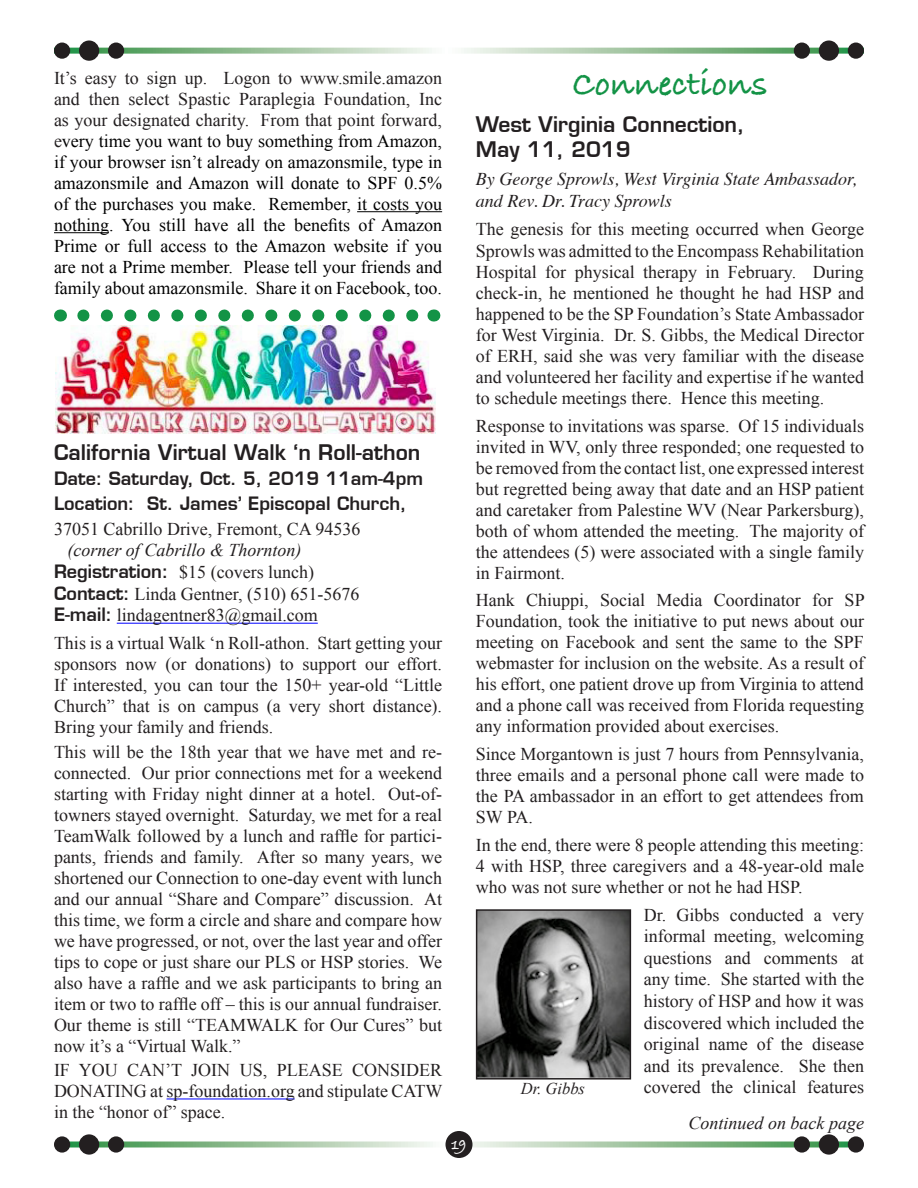
<style>
.page{position:relative;width:918px;height:1188px;background:#fff}
.page>*{position:absolute;margin:0;border:0;box-sizing:border-box;transform-origin:0 0}
.t1{font:36px "Bradley Hand ITCTT Bold";color:#139346}
.Normal_wrd_46{font:600 21px "Eurostile LT";color:#231f20}
.Normal_wrd_88{font:600 21px "Eurostile LT";color:#231f20}
.Normal_wrd_88-2{font:18px/21px "Times New Roman";color:#231f20;text-align:justify}
.Normal_wrd_46-2{font:18px/21px "Times New Roman";color:#231f20;text-align:justify}
.Normal_wrd_87{font:18px/21px "Times New Roman";color:#000;text-align:justify}
.Normal_wrd_46-3{font:600 18px "Eurostile LT";color:#231f20}
.Normal_wrd_88-3{font:italic 18px/21.6px "Times";color:#231f20}
.Normal_wrd_46-4{font:italic 18px "Times New Roman";color:#231f20}
.Normal_wrd_88-4{font:italic 16.5px "Times New Roman";color:#231f20}
.t2{font:16.5px "Bradley Hand ITCTT Bold";color:#fff;scale:.9 1}
.s1{color:#231f20}
.s2{font-family:"Eurostile LT";font-weight:600}
</style>
<div class="page">
<svg style="left:69px;top:1142px;width:780px;height:6px;background:#a4c8a6"></svg>
<div style="left:446px;top:1131px;width:26px;height:27px;background:#231f20;border-radius:50%"></div>
<div style="left:54px;top:1136px;width:16px;height:17px;background:#231f20;border-radius:50%"></div>
<div style="left:79px;top:1134px;width:20px;height:21px;background:#231f20;border-radius:50%"></div>
<div style="left:108px;top:1136px;width:16px;height:17px;background:#231f20;border-radius:50%"></div>
<div style="left:794px;top:1136px;width:16px;height:17px;background:#231f20;border-radius:50%"></div>
<div style="left:819px;top:1134px;width:20px;height:21px;background:#231f20;border-radius:50%"></div>
<div style="left:848px;top:1136px;width:16px;height:17px;background:#231f20;border-radius:50%"></div>
<svg style="left:70px;top:48px;width:778px;height:6px;background:#a6caa7"></svg>
<div style="left:54px;top:43px;width:16px;height:16px;background:#231f20;border-radius:50%"></div>
<div style="left:79px;top:40px;width:20px;height:21px;background:#231f20;border-radius:50%"></div>
<div style="left:108px;top:43px;width:16px;height:16px;background:#231f20;border-radius:50%"></div>
<div style="left:794px;top:43px;width:16px;height:16px;background:#231f20;border-radius:50%"></div>
<div style="left:819px;top:40px;width:20px;height:21px;background:#231f20;border-radius:50%"></div>
<div style="left:848px;top:43px;width:16px;height:16px;background:#231f20;border-radius:50%"></div>
<img style="left:56px;top:326px;width:379px;height:108px">
<hr style="left:357px;top:211px;width:85px;height:1px;background:#000">
<hr style="left:54px;top:232px;width:55px;height:1px;background:#000">
<hr style="left:117px;top:623px;width:201px;height:1px;background:#00f">
<hr style="left:167px;top:1099px;width:128px;height:1px;background:#00f">
<svg style="left:83px;top:310px;width:336px;height:12px"></svg>
<svg style="left:60px;top:310px;width:1px;height:12px"></svg>
<svg style="left:433px;top:310px;width:1px;height:12px"></svg>
<img style="left:479px;top:912px;width:149px;height:165px">
<div style="left:476px;top:909px;width:155px;height:171px;border:2px solid #231f20"></div>
<p class="Normal_wrd_87" style="left:54px;top:67px;width:390px"><span class="s1">It’s easy to sign up. Logon to www.smile.amazon and then select Spastic Paraplegia Foundation, Inc as your designated charity. From that point forward, e</span>very time you want to buy something from Amazon, if your browser isn’t already on amazonsmile, type in amazonsmile and Amazon will donate to SPF 0.5% of the purchases you make. Remember, it costs you nothing. You still have all the benefits of Amazon Prime or full access to the Amazon website if you are not a Prime member. Please tell your friends and family about amazonsmile. Share it on Facebook, too.</p>
<p class="Normal_wrd_46" style="left:54px;top:439px;width:368px">California Virtual Walk ‘n Roll-athon</p>
<p class="Normal_wrd_46-3" style="left:54px;top:467px;width:371px">Date: Saturday, Oct. 5, 2019 11am-4pm</p>
<p class="Normal_wrd_46-3" style="left:54px;top:492px;width:354px">Location: St. James’ Episcopal Church,</p>
<p class="Normal_wrd_46-2" style="left:54px;top:518px;width:308px">37051 Cabrillo Drive, Fremont, CA 94536</p>
<p class="Normal_wrd_46-4" style="left:68px;top:538px;width:236px">(corner of Cabrillo &amp; Thornton)</p>
<p class="Normal_wrd_46-2" style="left:54px;top:561px;width:262px"><span class="s2">Registration:</span> $15 (covers lunch)</p>
<p class="Normal_wrd_46-2" style="left:54px;top:583px;width:307px"><span class="s2">Contact:</span> Linda Gentner, (510) 651-5676</p>
<p class="Normal_wrd_46-2" style="left:54px;top:604px;width:265px"><span class="s2">E-mail:</span> lindagentner83@gmail.com</p>
<p class="Normal_wrd_46-2" style="left:54px;top:632px;width:390px">This is a virtual Walk ‘n Roll-athon. Start getting your sponsors now (or donations) to support our effort.<br>If interested, you can tour the 150+ year-old “Little Church” that is on campus (a very short distance).<br>Bring your family and friends.</p>
<p class="Normal_wrd_46-2" style="left:54px;top:741px;width:390px">This will be the 18th year that we have met and re&shy;connected. Our prior connections met for a weekend starting with Friday night dinner at a hotel. Out-of&shy;towners stayed overnight. Saturday, we met for a real TeamWalk followed by a lunch and raffle for partici&shy;pants, friends and family. After so many years, we shortened our Connection to one-day event with lunch and our annual “Share and Compare” discussion. At this time, we form a circle and share and compare how we have progressed, or not, over the last year and offer tips to cope or just share our PLS or HSP stories. We also have a raffle and we ask participants to bring an item or two to raffle off – this is our annual fundraiser.<br>Our theme is still “TEAMWALK for Our Cures” but now it’s a “Virtual Walk.”</p>
<p class="Normal_wrd_46-2" style="left:54px;top:1059px;width:390px">IF YOU CAN’T JOIN US, PLEASE CONSIDER DONATING at sp-foundation.org and stipulate CATW in the “honor of” space.</p>
<p class="t2" style="left:451px;top:1135px;width:19px">19</p>
<p class="t1" style="left:572px;top:63px;width:197px">Connections</p>
<p class="Normal_wrd_88" style="left:476px;top:111px;width:270px">West Virginia Connection,</p>
<p class="Normal_wrd_88" style="left:476px;top:136px;width:156px">May 11, 2019</p>
<p class="Normal_wrd_88-3" style="left:476px;top:167px;width:382px">By George Sprowls, West Virginia State Ambassador, and Rev. Dr. Tracy Sprowls</p>
<p class="Normal_wrd_88-2" style="left:476px;top:218px;width:390px">The genesis for this meeting occurred when George Sprowls was admitted to the Encompass Rehabilitation Hospital for physical therapy in February. During check-in, he mentioned he thought he had HSP and happened to be the SP Foundation’s State Ambassador for West Virginia. Dr. S. Gibbs, the Medical Director of ERH, said she was very familiar with the disease and volunteered her facility and expertise if he wanted to schedule meetings there. Hence this meeting.</p>
<p class="Normal_wrd_88-2" style="left:476px;top:415px;width:390px">Response to invitations was sparse. Of 15 individuals invited in WV, only three responded; one requested to be removed from the contact list, one expressed interest but regretted being away that date and an HSP patient and caretaker from Palestine WV (Near Parkersburg), both of whom attended the meeting. The majority of the attendees (5) were associated with a single family in Fairmont.</p>
<p class="Normal_wrd_88-2" style="left:476px;top:590px;width:390px">Hank Chiuppi, Social Media Coordinator for SP Foundation, took the initiative to put news about our meeting on Facebook and sent the same to the SPF webmaster for inclusion on the website. As a result of his effort, one patient drove up from Virginia to attend and a phone call was received from Florida requesting any information provided about exercises.</p>
<p class="Normal_wrd_88-2" style="left:476px;top:743px;width:390px">Since Morgantown is just 7 hours from Pennsylvania, three emails and a personal phone call were made to the PA ambassador in an effort to get attendees from SW PA.</p>
<p class="Normal_wrd_88-2" style="left:476px;top:834px;width:390px">In the end, there were 8 people attending this meeting:<br>4 with HSP, three caregivers and a 48-year-old male who was not sure whether or not he had HSP.</p>
<p class="Normal_wrd_88-2" style="left:644px;top:904px;width:222px;line-height:21.6px">Dr. Gibbs conducted a very informal meeting, welcoming questions and comments at any time. She started with the history of HSP and how it was discovered which included the original name of the disease and its prevalence. She then covered the clinical features</p>
<p class="Normal_wrd_46-4" style="left:689px;top:1111px;width:177px">Continued on back page</p>
<p class="Normal_wrd_88-4" style="left:521px;top:1077px;width:66px">Dr. Gibbs</p>
</div>
